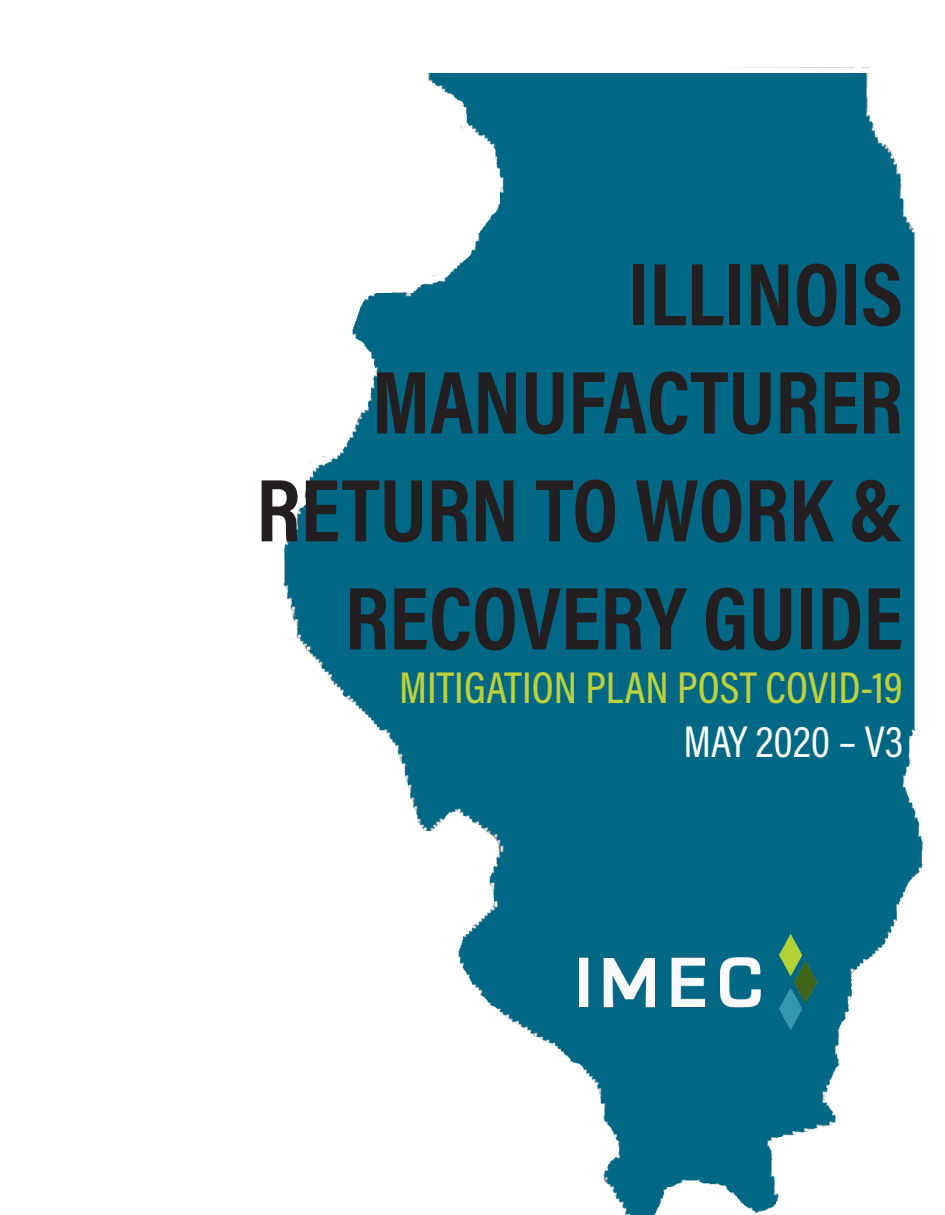
<style>
.page{position:relative;width:945px;height:1215px;background:#fff}
.page>*{position:absolute;margin:0;border:0;box-sizing:border-box;transform-origin:0 0}
.t1{font:700 90px/108px "Acumin Pro Cond";color:#231f20;text-align:right}
.t2{font:500 45px "Acumin Pro Cond";color:#bed13a}
.t3{font:45px "Acumin Pro Cond";color:#fff}
</style>
<div class="page">
<img style="left:283px;top:72px;width:640px;height:1143px">
<img style="left:566px;top:922px;width:259px;height:118px">
<p class="t1" style="left:256px;top:238px;width:648px">ILLINOIS<br>MANUFACTURER<br>RETURN TO WORK &amp;<br>RECOVERY GUIDE</p>
<p class="t2" style="left:399px;top:659px;width:505px">MITIGATION PLAN POST COVID-19</p>
<p class="t3" style="left:683px;top:713px;width:221px">MAY 2020 – V3</p>
</div>
